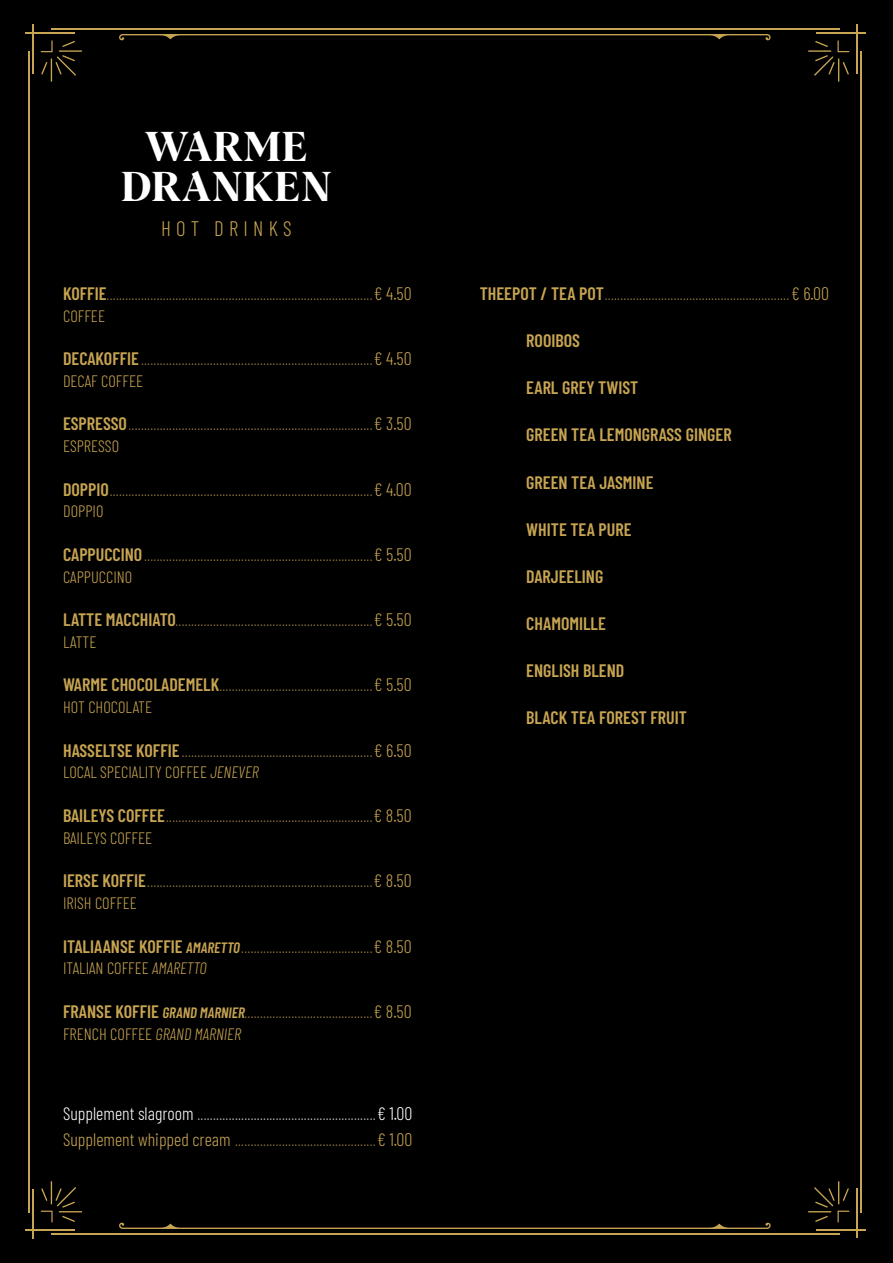
<style>
.page{position:relative;width:893px;height:1263px;background:#000}
.page>*{position:absolute;margin:0;border:0;box-sizing:border-box;transform-origin:0 0}
.t1{font:40.65px/40.5px "Albra Semi";letter-spacing:.015em;color:#fff;text-align:center}
.t2{font:300 21px "Barlow Condensed";letter-spacing:.25em;color:#c7a451}
.t3{font:600 18px "Barlow Condensed";color:#c7a451}
.t4{font:300 16.5px "Barlow Condensed";color:#c7a451}
.t5{font:300 12px "Barlow Condensed";color:#c7a451}
.t6{font:300 12px/25.8px "Barlow Condensed";color:#fff}
.s1{font-weight:600;font-size:18px}
.s2{font-size:18px}
.s3{font-style:italic}
.s4{font-weight:600;font-style:italic;font-size:15px}
.s5{font-size:18px;color:#c7a451}
.s6{color:#c7a451}
</style>
<div class="page">
<hr style="left:51px;top:28px;width:788px;height:1px;background:#c7a552">
<hr style="left:33px;top:25px;width:1px;height:49px;background:#c7a552">
<hr style="left:25px;top:32px;width:49px;height:2px;background:#c7a552">
<hr style="left:856px;top:24px;width:2px;height:50px;background:#c7a552">
<hr style="left:816px;top:32px;width:49px;height:1px;background:#c7a552">
<hr style="left:860px;top:51px;width:2px;height:1161px;background:#c7a552">
<hr style="left:51px;top:1233px;width:788px;height:2px;background:#c7a552">
<hr style="left:856px;top:1188px;width:2px;height:50px;background:#c7a552">
<hr style="left:816px;top:1229px;width:49px;height:1px;background:#c7a552">
<hr style="left:28px;top:51px;width:2px;height:1161px;background:#c7a552">
<hr style="left:33px;top:1189px;width:1px;height:49px;background:#c7a552">
<hr style="left:25px;top:1229px;width:49px;height:2px;background:#c7a552">
<svg style="left:41px;top:40px;width:41px;height:42px"></svg>
<svg style="left:808px;top:40px;width:41px;height:42px"></svg>
<svg style="left:808px;top:1181px;width:41px;height:41px"></svg>
<svg style="left:41px;top:1181px;width:41px;height:41px"></svg>
<svg style="left:119px;top:1223px;width:652px;height:6px"></svg>
<svg style="left:119px;top:34px;width:652px;height:6px"></svg>
<h1 class="t1" style="left:121px;top:124px;width:212px">WARME<br>DRANKEN</h1>
<h2 class="t2" style="left:161px;top:213px;width:132px">HOT DRINKS</h2>
<p class="t5" style="left:63px;top:287px;width:350px"><span class="s1">KOFFIE</span>.....................................................................................<span class="s2">€ 4.50</span></p>
<h3 class="t4" style="left:63px;top:304px;width:43px">COFFEE</h3>
<p class="t5" style="left:63px;top:352px;width:350px"><span class="s1">DECAKOFFIE</span>..........................................................................<span class="s2">€ 4.50</span></p>
<h3 class="t4" style="left:63px;top:369px;width:82px">DECAF COFFEE</h3>
<p class="t5" style="left:63px;top:417px;width:350px"><span class="s1">ESPRESSO</span>..............................................................................<span class="s2">€ 3.50</span></p>
<h3 class="t4" style="left:63px;top:434px;width:58px">ESPRESSO</h3>
<p class="t5" style="left:63px;top:483px;width:350px"><span class="s1">DOPPIO</span>....................................................................................<span class="s2">€ 4.00</span></p>
<h3 class="t4" style="left:63px;top:500px;width:42px">DOPPIO</h3>
<p class="t5" style="left:63px;top:548px;width:350px"><span class="s1">CAPPUCCINO</span>.........................................................................<span class="s2">€ 5.50</span></p>
<h3 class="t4" style="left:63px;top:565px;width:71px">CAPPUCCINO</h3>
<p class="t5" style="left:63px;top:613px;width:350px"><span class="s1">LATTE MACCHIATO</span>...............................................................<span class="s2">€ 5.50</span></p>
<h3 class="t4" style="left:63px;top:630px;width:35px">LATTE</h3>
<p class="t5" style="left:63px;top:678px;width:350px"><span class="s1">WARME CHOCOLADEMELK</span>.................................................<span class="s2">€ 5.50</span></p>
<h3 class="t4" style="left:63px;top:695px;width:90px">HOT CHOCOLATE</h3>
<p class="t5" style="left:63px;top:744px;width:350px"><span class="s1">HASSELTSE KOFFIE</span> .............................................................<span class="s2">€ 6.50</span></p>
<h3 class="t4" style="left:63px;top:761px;width:197px">LOCAL SPECIALITY COFFEE <span class="s3">JENEVER</span></h3>
<p class="t5" style="left:63px;top:809px;width:350px"><span class="s1">BAILEYS COFFEE</span>..................................................................<span class="s2">€ 8.50</span></p>
<h3 class="t4" style="left:63px;top:826px;width:91px">BAILEYS COFFEE</h3>
<p class="t5" style="left:63px;top:874px;width:350px"><span class="s1">IERSE KOFFIE</span>........................................................................<span class="s2">€ 8.50</span></p>
<h3 class="t4" style="left:63px;top:891px;width:75px">IRISH COFFEE</h3>
<p class="t5" style="left:63px;top:940px;width:350px"><span class="s1">ITALIAANSE KOFFIE</span> <span class="s4">AMARETTO</span>..........................................<span class="s2">€ 8.50</span></p>
<h3 class="t4" style="left:63px;top:956px;width:145px">ITALIAN COFFEE <span class="s3">AMARETTO</span></h3>
<p class="t5" style="left:63px;top:1005px;width:350px"><span class="s1">FRANSE KOFFIE</span> <span class="s4">GRAND MARNIER</span>.........................................<span class="s2">€ 8.50</span></p>
<h3 class="t4" style="left:63px;top:1022px;width:179px">FRENCH COFFEE <span class="s3">GRAND MARNIER</span></h3>
<p class="t6" style="left:63px;top:1102px;width:351px"><span class="s2">Supplement slagroom</span> .........................................................<span class="s2">€ 1.00<br></span><span class="s5">Supplement whipped cream</span> <span class="s6">.............................................</span><span class="s5">€ 1.00</span></p>
<p class="t5" style="left:480px;top:287px;width:351px"><span class="s1">THEEPOT / TEA POT</span>...........................................................<span class="s2">€ 6.00</span></p>
<h3 class="t3" style="left:526px;top:328px;width:55px">ROOIBOS</h3>
<h3 class="t3" style="left:526px;top:375px;width:113px">EARL GREY TWIST</h3>
<h3 class="t3" style="left:526px;top:422px;width:207px">GREEN TEA LEMONGRASS GINGER</h3>
<h3 class="t3" style="left:526px;top:469px;width:129px">GREEN TEA JASMINE</h3>
<h3 class="t3" style="left:526px;top:516px;width:107px">WHITE TEA PURE</h3>
<h3 class="t3" style="left:526px;top:563px;width:79px">DARJEELING</h3>
<h3 class="t3" style="left:526px;top:611px;width:81px">CHAMOMILLE</h3>
<h3 class="t3" style="left:526px;top:658px;width:100px">ENGLISH BLEND</h3>
<h3 class="t3" style="left:526px;top:705px;width:162px">BLACK TEA FOREST FRUIT</h3>
</div>
